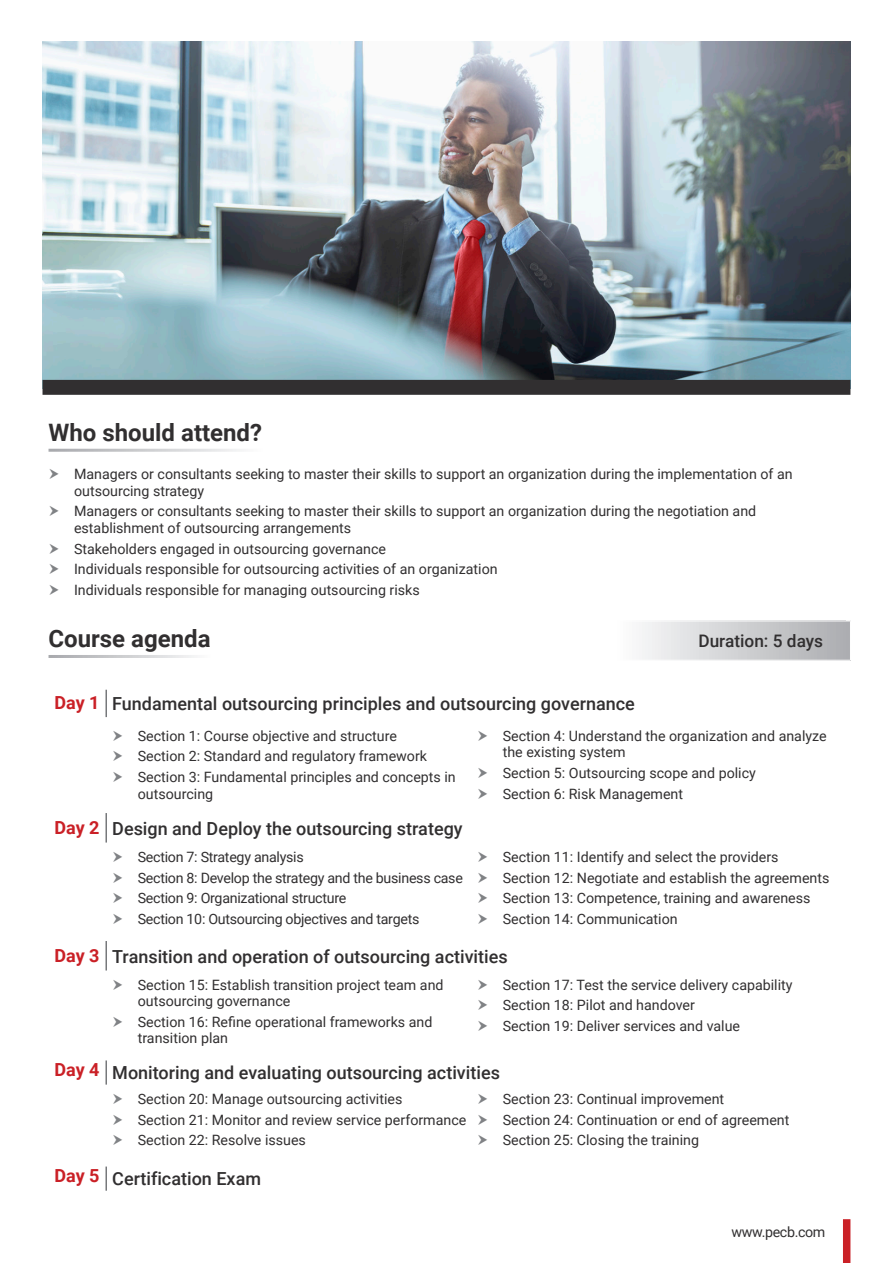
<style>
.page{position:relative;width:893px;height:1263px;background:#fff}
.page>*{position:absolute;margin:0;border:0;box-sizing:border-box;transform-origin:0 0}
.t1{font:700 24px "Roboto";color:#312f30}
.t2{font:500 18px "Roboto";color:#312f30}
.t3{font:700 18px "Roboto";letter-spacing:-.005em;color:#ca2026}
.t4{font:500 17.25px "Roboto";color:#312f30}
.Bullet_Points{font:14.25px/16.5px "Roboto";color:#312f30}
.Bullet_Points-2{font:14.25px "Roboto";letter-spacing:-.02em;color:#312f30}
.Bullet_Points-3{font:14.25px "Roboto";letter-spacing:-.025em;color:#312f30}
</style>
<div class="page">
<img style="left:43px;top:42px;width:807px;height:338px">
<div style="left:843px;top:1219px;width:7px;height:44px;background:#ca2026"></div>
<div style="left:43px;top:380px;width:807px;height:15px;background:#312f30"></div>
<svg style="left:642px;top:622px;width:208px;height:38px"></svg>
<hr style="left:105px;top:690px;width:2px;height:27px;background:#76787b">
<hr style="left:105px;top:813px;width:2px;height:29px;background:#76787b">
<hr style="left:105px;top:941px;width:2px;height:29px;background:#76787b">
<hr style="left:105px;top:1060px;width:2px;height:24px;background:#76787b">
<hr style="left:105px;top:1166px;width:2px;height:25px;background:#76787b">
<p class="t1" style="left:49px;top:416px;width:215px">Who should attend?</p>
<p class="Bullet_Points" style="left:74px;top:465px;width:720px">Managers or consultants seeking to master their skills to support an organization during the implementation of an outsourcing strategy</p>
<p class="Bullet_Points" style="left:74px;top:503px;width:684px">Managers or consultants seeking to master their skills to support an organization during the negotiation and establishment of outsourcing arrangements</p>
<p class="Bullet_Points" style="left:74px;top:540px;width:313px">Stakeholders engaged in outsourcing governance</p>
<p class="Bullet_Points" style="left:74px;top:561px;width:425px">Individuals responsible for outsourcing activities of an organization</p>
<p class="Bullet_Points" style="left:74px;top:581px;width:347px">Individuals responsible for managing outsourcing risks</p>
<p class="t1" style="left:49px;top:622px;width:164px">Course agenda</p>
<p class="t4" style="left:698px;top:629px;width:126px">Duration: 5 days</p>
<p class="t3" style="left:55px;top:689px;width:47px">Day 1</p>
<p class="t2" style="left:112px;top:691px;width:524px">Fundamental outsourcing principles and outsourcing governance</p>
<p class="Bullet_Points" style="left:138px;top:727px;width:261px">Section 1: Course objective and structure</p>
<p class="Bullet_Points" style="left:138px;top:747px;width:291px">Section 2: Standard and regulatory framework</p>
<p class="Bullet_Points" style="left:138px;top:768px;width:320px">Section 3: Fundamental principles and concepts in outsourcing</p>
<p class="Bullet_Points" style="left:503px;top:727px;width:325px">Section 4: Understand the organization and analyze the existing system</p>
<p class="Bullet_Points" style="left:503px;top:764px;width:255px">Section 5: Outsourcing scope and policy</p>
<p class="Bullet_Points" style="left:503px;top:785px;width:182px">Section 6: Risk Management</p>
<p class="t3" style="left:55px;top:815px;width:47px">Day 2</p>
<p class="t2" style="left:112px;top:815px;width:352px">Design and Deploy the outsourcing strategy</p>
<p class="Bullet_Points-2" style="left:138px;top:847px;width:168px">Section 7: Strategy analysis</p>
<p class="Bullet_Points-2" style="left:138px;top:867px;width:327px">Section 8: Develop the strategy and the business case</p>
<p class="Bullet_Points-2" style="left:138px;top:888px;width:210px">Section 9: Organizational structure</p>
<p class="Bullet_Points-2" style="left:138px;top:909px;width:283px">Section 10: Outsourcing objectives and targets</p>
<p class="Bullet_Points" style="left:503px;top:848px;width:277px">Section 11: Identify and select the providers</p>
<p class="Bullet_Points" style="left:503px;top:869px;width:328px">Section 12: Negotiate and establish the agreements</p>
<p class="Bullet_Points" style="left:503px;top:889px;width:309px">Section 13: Competence, training and awareness</p>
<p class="Bullet_Points" style="left:503px;top:910px;width:176px">Section 14: Communication</p>
<p class="t3" style="left:55px;top:943px;width:47px">Day 3</p>
<p class="t2" style="left:112px;top:943px;width:397px">Transition and operation of outsourcing activities</p>
<p class="Bullet_Points" style="left:138px;top:976px;width:307px">Section 15: Establish transition project team and outsourcing governance</p>
<p class="Bullet_Points" style="left:138px;top:1013px;width:296px">Section 16: Refine operational frameworks and transition plan</p>
<p class="Bullet_Points" style="left:503px;top:976px;width:291px">Section 17: Test the service delivery capability</p>
<p class="Bullet_Points" style="left:503px;top:996px;width:194px">Section 18: Pilot and handover</p>
<p class="Bullet_Points" style="left:503px;top:1017px;width:239px">Section 19: Deliver services and value</p>
<p class="t3" style="left:55px;top:1057px;width:47px">Day 4</p>
<p class="t2" style="left:112px;top:1060px;width:389px">Monitoring and evaluating outsourcing activities</p>
<p class="Bullet_Points" style="left:138px;top:1090px;width:266px">Section 20: Manage outsourcing activities</p>
<p class="Bullet_Points" style="left:138px;top:1111px;width:330px">Section 21: Monitor and review service performance</p>
<p class="Bullet_Points" style="left:138px;top:1131px;width:170px">Section 22: Resolve issues</p>
<p class="Bullet_Points" style="left:503px;top:1090px;width:223px">Section 23: Continual improvement</p>
<p class="Bullet_Points" style="left:503px;top:1111px;width:288px">Section 24: Continuation or end of agreement</p>
<p class="Bullet_Points" style="left:503px;top:1131px;width:198px">Section 25: Closing the training</p>
<p class="t3" style="left:55px;top:1163px;width:47px">Day 5</p>
<p class="t2" style="left:112px;top:1166px;width:150px">Certification Exam</p>
<p class="Bullet_Points-3" style="left:731px;top:1221px;width:95px">www.pecb.com</p>
</div>
